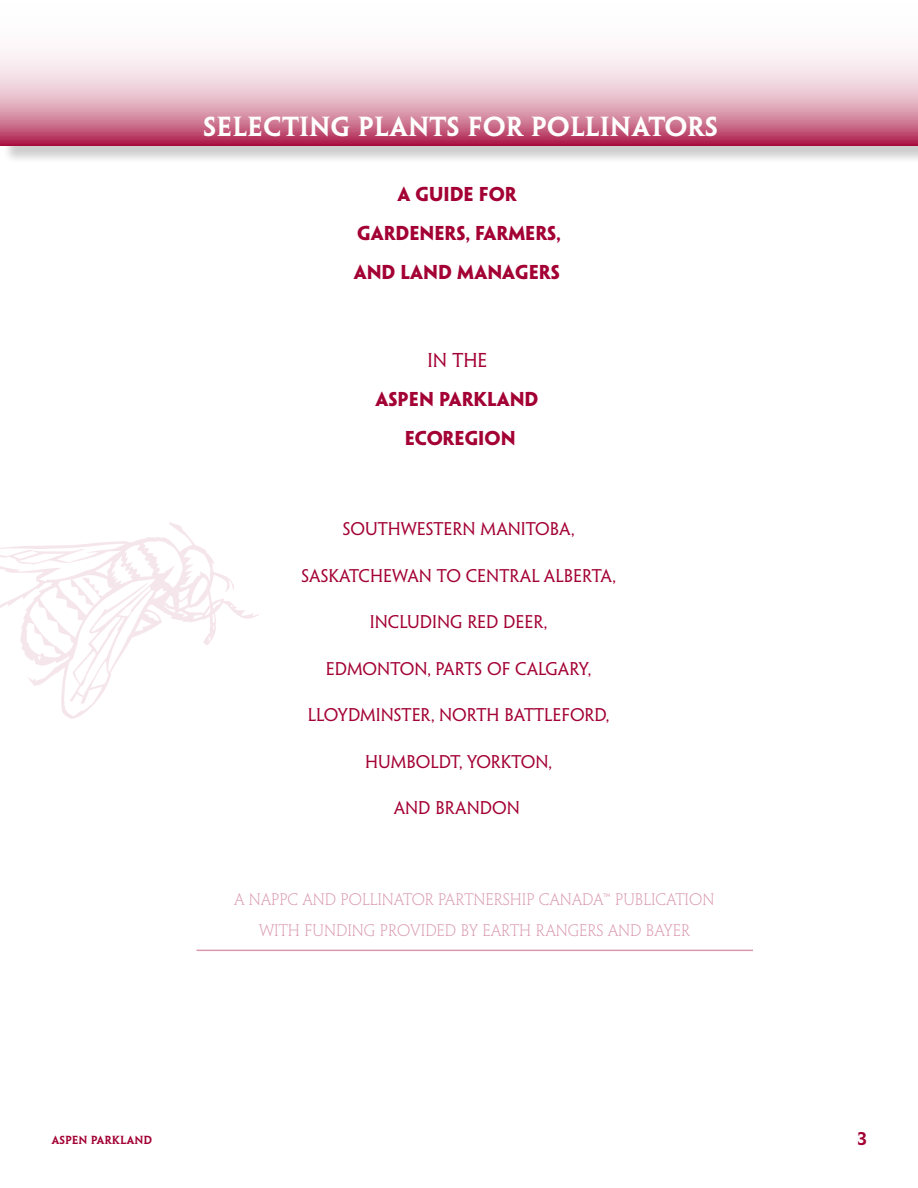
<style>
.page{position:relative;width:918px;height:1188px;background:#fff}
.page>*{position:absolute;margin:0;border:0;box-sizing:border-box;transform-origin:0 0}
.t1{font:24.75px "Penumbra MM 585 1000";color:#fff}
.t2{font:18px/39px "Penumbra MM 725 150";color:#a30134;text-align:center}
.t3{font:18px "Penumbra MM 365 500";color:#a30134}
.t4{font:16.5px "Penumbra MM 365 500";color:#a30134}
.t5{font:16.5px "Penumbra MM 585 1000";color:#a30134}
.t6{font:15px/31.5px "Penumbra MM 220 1000";color:#da9aae;text-align:center}
.t7{font:10.5px "Penumbra MM 585 1000";letter-spacing:-.005em;color:#a30134}
</style>
<div class="page">
<svg style="left:0;top:522px;width:258px;height:197px"></svg>
<div style="left:2px;top:0;width:916px;height:164px;background:#000;opacity:.2"></div>
<svg style="left:0;top:0;width:918px;height:146px"></svg>
<hr style="left:196px;top:950px;width:557px;height:1px;background:#da9aae">
<h1 class="t1" style="left:203px;top:113px;width:517px">SELECTING PLANTS FOR POLLINATORS</h1>
<p class="t2" style="left:354px;top:174px;width:209px">A GUIDE FOR<br>GARDENERS, FARMERS,<br>AND LAND MANAGERS</p>
<p class="t3" style="left:427px;top:350px;width:61px">IN THE</p>
<p class="t2" style="left:375px;top:380px;width:165px">ASPEN PARKLAND<br>ECOREGION</p>
<p class="t4" style="left:343px;top:519px;width:234px">SOUTHWESTERN MANITOBA,</p>
<p class="t4" style="left:302px;top:566px;width:316px">SASKATCHEWAN TO CENTRAL ALBERTA,</p>
<p class="t4" style="left:370px;top:612px;width:179px">INCLUDING RED DEER,</p>
<p class="t4" style="left:326px;top:659px;width:267px">EDMONTON, PARTS OF CALGARY,</p>
<p class="t4" style="left:308px;top:705px;width:303px">LLOYDMINSTER, NORTH BATTLEFORD,</p>
<p class="t4" style="left:365px;top:752px;width:188px">HUMBOLDT, YORKTON,</p>
<p class="t4" style="left:394px;top:798px;width:128px">AND BRANDON</p>
<p class="t6" style="left:234px;top:883px;width:482px">A NAPPC AND POLLINATOR PARTNERSHIP CANADA™ PUBLICATION<br>WITH FUNDING PROVIDED BY EARTH RANGERS AND BAYER</p>
<p class="t7" style="left:51px;top:1134px;width:102px">ASPEN PARKLAND</p>
<p class="t5" style="left:857px;top:1129px;width:11px">3</p>
</div>
